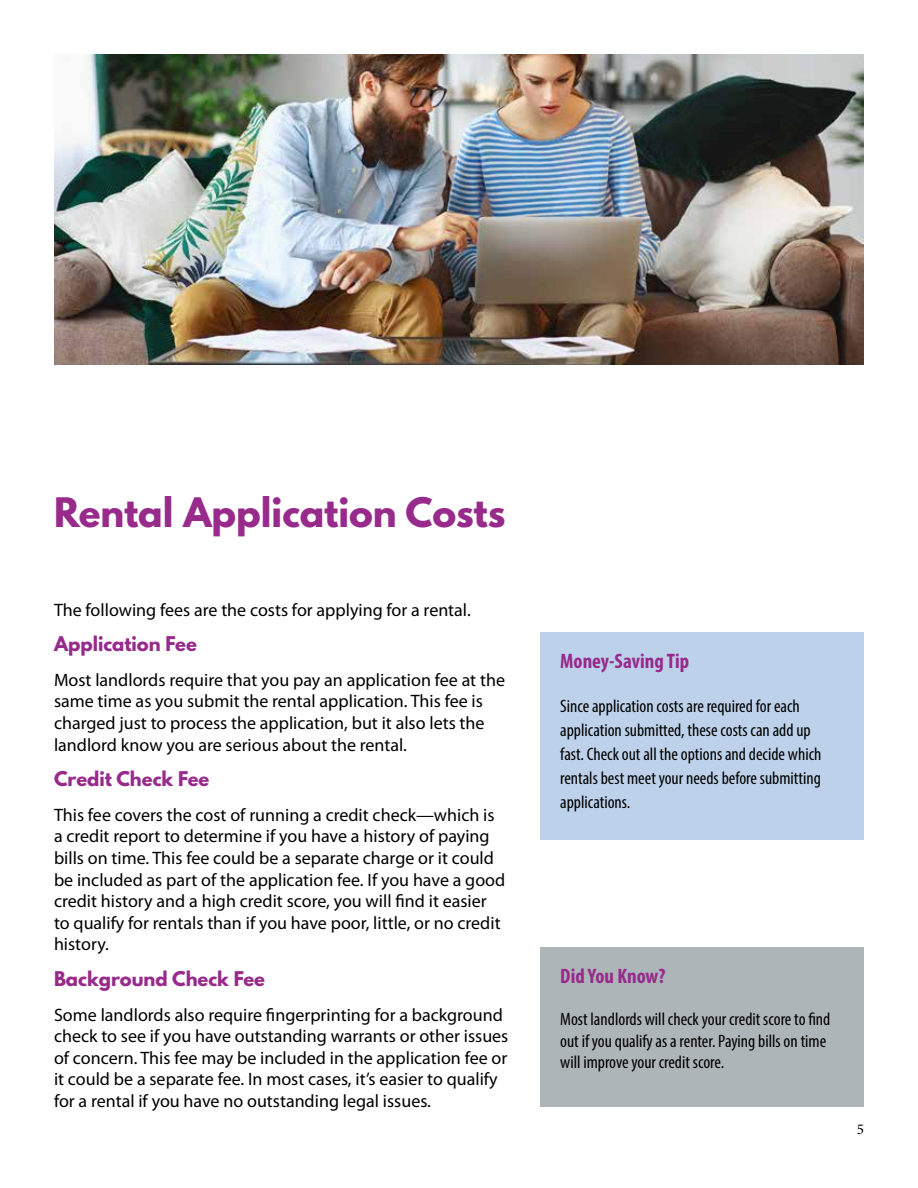
<style>
.page{position:relative;width:918px;height:1188px;background:#fff}
.page>*{position:absolute;margin:0;border:0;box-sizing:border-box;transform-origin:0 0}
.t1{font:700 36px "League Spartan";color:#972a8b}
.t2{font:700 condensed 21px "Myriad Pro";color:#972a8b}
.t3{font:18px/21.6px "Myriad Pro";color:#000}
.t4{font:condensed 18px/24px "Myriad Pro";color:#000}
.t5{font:700 18px "League Spartan";color:#972a8b}
.t6{font:15px "Minion Pro";color:#000}
</style>
<div class="page">
<div style="left:540px;top:632px;width:324px;height:208px;background:#bdd2ea"></div>
<div style="left:540px;top:947px;width:324px;height:160px;background:#aeb5b9"></div>
<img style="left:54px;top:54px;width:810px;height:310px">
<h1 class="t1" style="left:54px;top:484px;width:453px">Rental Application Costs</h1>
<p class="t3" style="left:54px;top:598px;width:418px">The following fees are the costs for applying for a rental.</p>
<p class="t5" style="left:54px;top:629px;width:144px">Application Fee</p>
<p class="t3" style="left:54px;top:669px;width:453px">Most landlords require that you pay an application fee at the same time as you submit the rental application. This fee is charged just to process the application, but it also lets the landlord know you are serious about the rental.</p>
<p class="t5" style="left:54px;top:764px;width:157px">Credit Check Fee</p>
<p class="t3" style="left:54px;top:804px;width:453px">This fee covers the cost of running a credit check—which is a credit report to determine if you have a history of paying bills on time. This fee could be a separate charge or it could be included as part of the application fee. If you have a good credit history and a high credit score, you will find it easier to qualify for rentals than if you have poor, little, or no credit history.</p>
<p class="t5" style="left:54px;top:964px;width:213px">Background Check Fee</p>
<p class="t3" style="left:54px;top:1003px;width:456px">Some landlords also require fingerprinting for a background check to see if you have outstanding warrants or other issues of concern. This fee may be included in the application fee or it could be a separate fee. In most cases, it’s easier to qualify for a rental if you have no outstanding legal issues.</p>
<p class="t2" style="left:560px;top:648px;width:131px">Money-Saving Tip</p>
<p class="t4" style="left:560px;top:694px;width:263px">Since application costs are required for each application submitted, these costs can add up fast. Check out all the options and decide which rentals best meet your needs before submitting applications.</p>
<p class="t2" style="left:560px;top:963px;width:107px">Did You Know?</p>
<p class="t4" style="left:560px;top:1008px;width:272px;line-height:21.6px">Most landlords will check your credit score to find out if you qualify as a renter. Paying bills on time will improve your credit score.</p>
<p class="t6" style="left:857px;top:1119px;width:9px">5</p>
</div>
